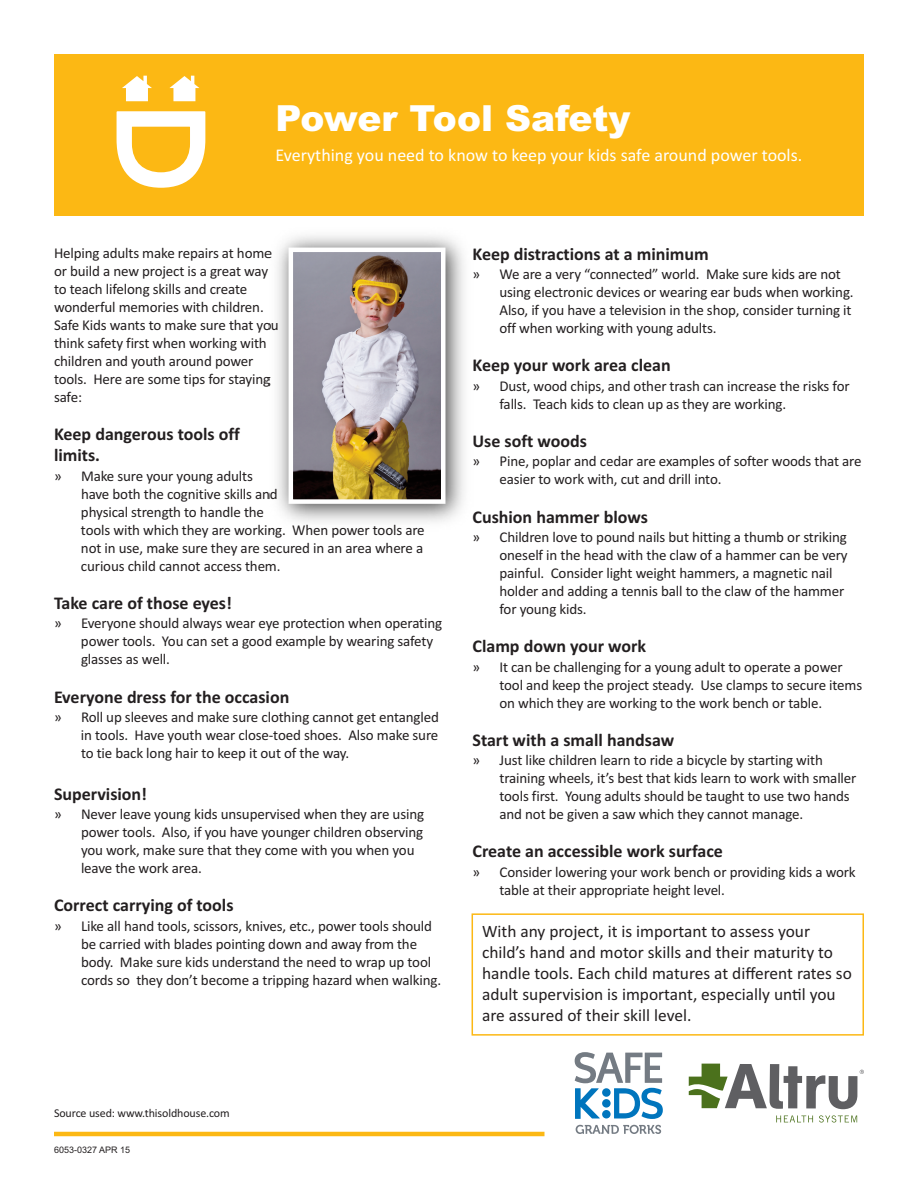
<style>
.page{position:relative;width:918px;height:1188px;background:#fff}
.page>*{position:absolute;margin:0;border:0;box-sizing:border-box;transform-origin:0 0}
.t1{font:900 36px "Arial";color:#fff}
.t2{font:700 18px/21.6px "Calibri";color:#231f20}
.t3{font:18px "Calibri";color:#fff}
.t4{font:17.4px/20.9px "Calibri";color:#231f20}
.t5{font:15px/18px "Calibri";letter-spacing:-.01em;color:#231f20}
.t6{font:12px "Calibri";letter-spacing:-.01em;color:#231f20}
.t7{font:9px "Arial";color:#231f20}
</style>
<div class="page">
<div style="left:54px;top:54px;width:810px;height:162px;background:#fcb814"></div>
<hr style="left:54px;top:1132px;width:490px;height:4px;background:#fcb814">
<svg style="left:776px;top:1116px;width:37px;height:6px"></svg>
<svg style="left:819px;top:1115px;width:38px;height:8px"></svg>
<svg style="left:689px;top:1064px;width:175px;height:45px"></svg>
<svg style="left:576px;top:1125px;width:85px;height:9px"></svg>
<svg style="left:575px;top:1052px;width:88px;height:67px"></svg>
<svg style="left:117px;top:111px;width:88px;height:77px"></svg>
<svg style="left:122px;top:76px;width:30px;height:25px"></svg>
<svg style="left:169px;top:76px;width:30px;height:25px"></svg>
<img style="left:277px;top:235px;width:187px;height:288px">
<img style="left:294px;top:253px;width:147px;height:246px">
<div style="left:289px;top:248px;width:157px;height:256px;border:4px solid #fff"></div>
<div style="left:472px;top:913px;width:392px;height:123px;border:2px solid #fcb814"></div>
<h1 class="t1" style="left:275px;top:97px;width:356px">Power Tool Safety</h1>
<p class="t3" style="left:275px;top:145px;width:528px">Everything you need to know to keep your kids safe around power tools.</p>
<p class="t5" style="left:54px;top:243px;width:226px">Helping adults make repairs at home or build a new project is a great way to teach lifelong skills and create wonderful memories with children.<br>Safe Kids wants to make sure that you think safety first when working with children and youth around power tools. Here are some tips for staying safe:</p>
<p class="t2" style="left:54px;top:423px;width:187px">Keep dangerous tools off limits.</p>
<p class="t5" style="left:81px;top:467px;width:345px;text-indent:-27px">» Make sure your young adults<br>have both the cognitive skills and<br>physical strength to handle the<br>tools with which they are working. When power tools are not in use, make sure they are secured in an area where a curious child cannot access them.</p>
<p class="t2" style="left:54px;top:592px;width:180px">Take care of those eyes!</p>
<p class="t5" style="left:81px;top:614px;width:363px;text-indent:-27px">» Everyone should always wear eye protection when operating power tools. You can set a good example by wearing safety glasses as well.</p>
<p class="t2" style="left:54px;top:686px;width:237px">Everyone dress for the occasion</p>
<p class="t5" style="left:81px;top:708px;width:359px;text-align:justify;text-indent:-27px">» Roll up sleeves and make sure clothing cannot get entangled in tools. Have youth wear close-toed shoes. Also make sure to tie back long hair to keep it out of the way.</p>
<p class="t2" style="left:54px;top:783px;width:95px">Supervision!</p>
<p class="t5" style="left:81px;top:805px;width:345px;text-indent:-27px">» Never leave young kids unsupervised when they are using power tools. Also, if you have younger children observing you work, make sure that they come with you when you leave the work area.</p>
<p class="t2" style="left:54px;top:894px;width:181px">Correct carrying of tools</p>
<p class="t5" style="left:81px;top:917px;width:362px;text-indent:-27px">» Like all hand tools, scissors, knives, etc., power tools should be carried with blades pointing down and away from the body. Make sure kids understand the need to wrap up tool cords so they don’t become a tripping hazard when walking.</p>
<p class="t2" style="left:472px;top:243px;width:238px">Keep distractions at a minimum</p>
<p class="t5" style="left:499px;top:265px;width:356px;text-indent:-27px">» We are a very “connected” world. Make sure kids are not using electronic devices or wearing ear buds when working.<br>Also, if you have a television in the shop, consider turning it off when working with young adults.</p>
<p class="t2" style="left:472px;top:354px;width:200px">Keep your work area clean</p>
<p class="t5" style="left:500px;top:377px;width:352px;text-indent:-27px">» Dust, wood chips, and other trash can increase the risks for falls. Teach kids to clean up as they are working.</p>
<p class="t2" style="left:472px;top:430px;width:116px">Use soft woods</p>
<p class="t5" style="left:499px;top:452px;width:364px;text-indent:-27px">» Pine, poplar and cedar are examples of softer woods that are easier to work with, cut and drill into.</p>
<p class="t2" style="left:472px;top:506px;width:177px">Cushion hammer blows</p>
<p class="t5" style="left:499px;top:528px;width:350px;text-indent:-27px">» Children love to pound nails but hitting a thumb or striking oneself in the head with the claw of a hammer can be very painful. Consider light weight hammers, a magnetic nail holder and adding a tennis ball to the claw of the hammer for young kids.</p>
<p class="t2" style="left:472px;top:635px;width:175px">Clamp down your work</p>
<p class="t5" style="left:500px;top:657px;width:364px;text-indent:-27px">» It can be challenging for a young adult to operate a power tool and keep the project steady. Use clamps to secure items on which they are working to the work bench or table.</p>
<p class="t2" style="left:472px;top:729px;width:203px">Start with a small handsaw</p>
<p class="t5" style="left:499px;top:751px;width:358px;text-indent:-27px">» Just like children learn to ride a bicycle by starting with training wheels, it’s best that kids learn to work with smaller tools first. Young adults should be taught to use two hands and not be given a saw which they cannot manage.</p>
<p class="t2" style="left:472px;top:840px;width:252px">Create an accessible work surface</p>
<p class="t5" style="left:499px;top:863px;width:358px;text-indent:-27px">» Consider lowering your work bench or providing kids a work table at their appropriate height level.</p>
<p class="t4" style="left:482px;top:921px;width:371px">With any project, it is important to assess your child’s hand and motor skills and their maturity to handle tools. Each child matures at different rates so adult supervision is important, especially until you are assured of their skill level.</p>
<p class="t6" style="left:54px;top:1106px;width:177px">Source used: www.thisoldhouse.com</p>
<p class="t7" style="left:54px;top:1144px;width:78px">6053-0327 APR 15</p>
</div>
